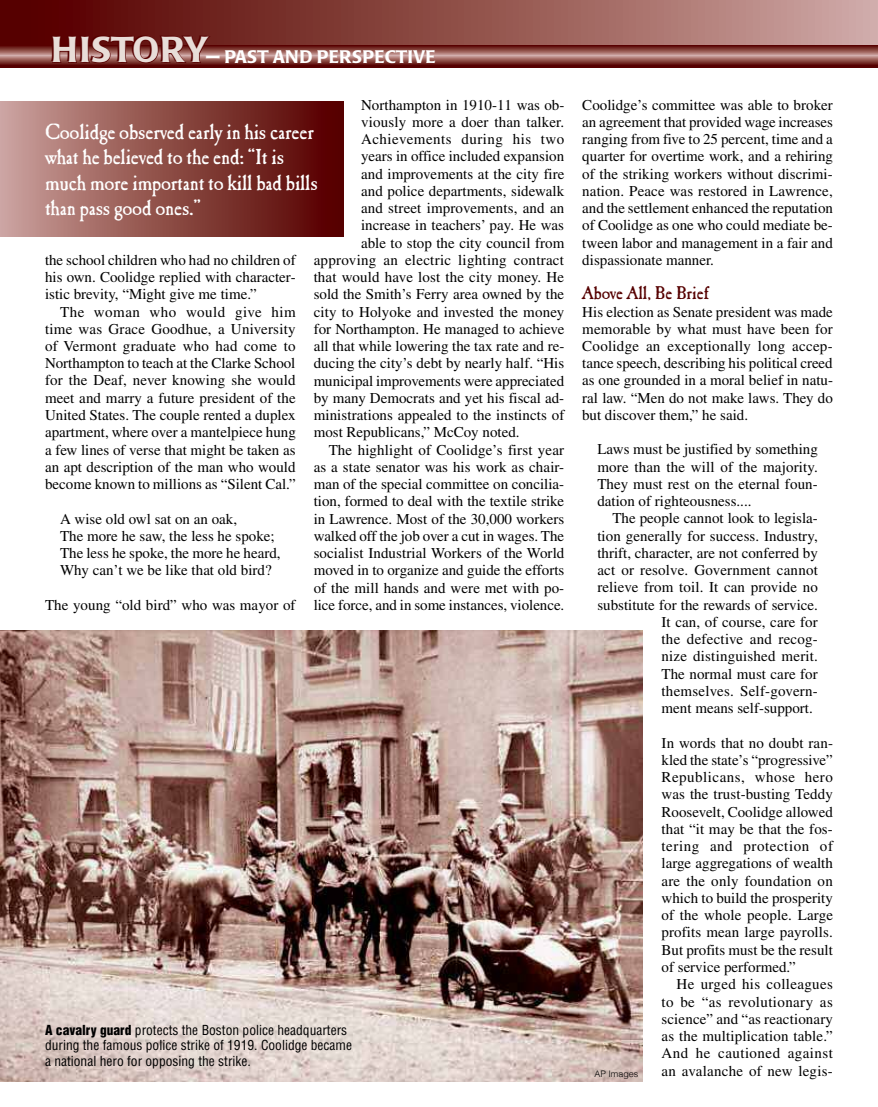
<style>
.page{position:relative;width:878px;height:1107px;background:#fff}
.page>*{position:absolute;margin:0;border:0;box-sizing:border-box;transform-origin:0 0}
.t1{font:21px/25.5px "Caslon Antique";letter-spacing:-.01em;color:#fff}
.t2{font:500 18px "Poppl Laudatio";color:#fff;scale:1.2 1}
.t3{font:18px "Caslon Antique";color:#560000}
.t4{font:15px/17.2px "Times";color:#000;text-align:justify}
.t5{font:15px "Times";letter-spacing:.02em;color:#000}
.t6{font:15px "Times";letter-spacing:.035em;color:#000}
.t7{font:condensed 13.5px/15.8px "Helvetica";color:#000}
.t8{font:300 9px "Helvetica";color:#000}
.s1{font-size:35.7px;color:#e8ddd8}
.s2{font-weight:900}
</style>
<div class="page">
<img style="left:0;top:630px;width:642px;height:452px">
<div style="left:0;top:0;width:878px;height:57px;background:linear-gradient(to right,#4f0000,#cea6a0)"></div>
<div style="left:0;top:101px;width:343px;height:136px;background:linear-gradient(to right,#c9a099,#520000)"></div>
<svg style="left:0;top:45px;width:878px;height:23px;background:#874540"></svg>
<svg style="left:52px;top:24px;width:159px;height:39px;background:#752a27"></svg>
<p class="t2" style="left:51px;top:49px;width:322px"><span class="s1">HISTORY</span>— PAST AND PERSPECTIVE</p>
<p class="t4" style="left:361px;top:97px;width:205px">Northampton in 1910-11 was ob-</p>
<p class="t4" style="left:361px;top:115px;width:205px">viously more a doer than talker.</p>
<p class="t6" style="left:361px;top:134px;width:205px">Achievements during his two</p>
<p class="t4" style="left:361px;top:149px;width:205px">years in office included expansion</p>
<p class="t4" style="left:361px;top:166px;width:205px">and improvements at the city fire</p>
<p class="t4" style="left:361px;top:184px;width:205px">and police departments, sidewalk</p>
<p class="t4" style="left:361px;top:201px;width:205px">and street improvements, and an</p>
<p class="t4" style="left:361px;top:218px;width:204px">increase in teachers’ pay. He was</p>
<p class="t4" style="left:361px;top:235px;width:205px">able to stop the city council from</p>
<p class="t5" style="left:314px;top:255px;width:252px">approving an electric lighting contract</p>
<p class="t4" style="left:314px;top:270px;width:252px">that would have lost the city money. He</p>
<p class="t4" style="left:314px;top:287px;width:252px">sold the Smith’s Ferry area owned by the</p>
<p class="t4" style="left:314px;top:304px;width:252px">city to Holyoke and invested the money</p>
<p class="t4" style="left:314px;top:322px;width:252px">for Northampton. He managed to achieve</p>
<p class="t4" style="left:314px;top:339px;width:252px">all that while lowering the tax rate and re-</p>
<p class="t4" style="left:314px;top:356px;width:252px">ducing the city’s debt by nearly half. “His</p>
<p class="t4" style="left:314px;top:373px;width:252px">municipal improvements were appreciated</p>
<p class="t4" style="left:314px;top:391px;width:252px">by many Democrats and yet his fiscal ad-</p>
<p class="t4" style="left:314px;top:408px;width:252px">ministrations appealed to the instincts of</p>
<p class="t4" style="left:314px;top:425px;width:207px">most Republicans,” McCoy noted.</p>
<p class="t4" style="left:328px;top:442px;width:237px">The highlight of Coolidge’s first year</p>
<p class="t4" style="left:314px;top:460px;width:252px">as a state senator was his work as chair-</p>
<p class="t4" style="left:314px;top:477px;width:252px">man of the special committee on concilia-</p>
<p class="t4" style="left:314px;top:494px;width:252px">tion, formed to deal with the textile strike</p>
<p class="t4" style="left:314px;top:511px;width:252px">in Lawrence. Most of the 30,000 workers</p>
<p class="t4" style="left:314px;top:529px;width:252px">walked off the job over a cut in wages. The</p>
<p class="t4" style="left:314px;top:546px;width:252px">socialist Industrial Workers of the World</p>
<p class="t4" style="left:314px;top:563px;width:252px">moved in to organize and guide the efforts</p>
<p class="t4" style="left:314px;top:580px;width:252px">of the mill hands and were met with po-</p>
<p class="t4" style="left:314px;top:598px;width:252px">lice force, and in some instances, violence.</p>
<h1 class="t1" style="left:45px;top:121px;width:274px">Coolidge observed early in his career what he believed to the end: “It is much more important to kill bad bills than pass good ones.”</h1>
<p class="t4" style="left:45px;top:253px;width:252px">the school children who had no children of his own. Coolidge replied with character&shy;istic brevity, “Might give me time.”</p>
<p class="t4" style="left:45px;top:304px;width:252px;text-indent:15px">The woman who would give him time was Grace Goodhue, a University of Vermont graduate who had come to Northampton to teach at the Clarke School for the Deaf, never knowing she would meet and marry a future president of the United States. The couple rented a duplex apartment, where over a mantelpiece hung a few lines of verse that might be taken as an apt description of the man who would become known to millions as “Silent Cal.”</p>
<p class="t4" style="left:60px;top:511px;width:222px;text-align:left">A wise old owl sat on an oak,<br>The more he saw, the less he spoke;<br>The less he spoke, the more he heard,<br>Why can’t we be like that old bird?</p>
<p class="t4" style="left:45px;top:598px;width:252px">The young “old bird” who was mayor of</p>
<p class="t7" style="left:45px;top:1022px;width:308px"><span class="s2">A cavalry guard</span> protects the Boston police headquarters during the famous police strike of 1919. Coolidge became a national hero for opposing the strike.</p>
<p class="t4" style="left:582px;top:97px;width:252px">Coolidge’s committee was able to broker an agreement that provided wage increases ranging from five to 25 percent, time and a quarter for overtime work, and a rehiring of the striking workers without discrimi&shy;nation. Peace was restored in Lawrence, and the settlement enhanced the reputation of Coolidge as one who could mediate be&shy;tween labor and management in a fair and dispassionate manner.</p>
<p class="t3" style="left:582px;top:286px;width:128px">Above All, Be Brief</p>
<p class="t4" style="left:582px;top:304px;width:252px">His election as Senate president was made memorable by what must have been for Coolidge an exceptionally long accep&shy;tance speech, describing his political creed as one grounded in a moral belief in natu&shy;ral law. “Men do not make laws. They do but discover them,” he said.</p>
<p class="t4" style="left:597px;top:442px;width:222px">Laws must be justified by something more than the will of the majority.<br>They must rest on the eternal foun&shy;dation of righteousness....</p>
<p class="t4" style="left:612px;top:511px;width:207px">The people cannot look to legisla-</p>
<p class="t4" style="left:597px;top:529px;width:222px">tion generally for success. Industry,</p>
<p class="t4" style="left:597px;top:546px;width:222px">thrift, character, are not conferred by</p>
<p class="t4" style="left:597px;top:563px;width:222px">act or resolve. Government cannot</p>
<p class="t4" style="left:597px;top:580px;width:222px">relieve from toil. It can provide no</p>
<p class="t4" style="left:597px;top:598px;width:222px">substitute for the rewards of service.</p>
<p class="t4" style="left:661px;top:615px;width:158px">It can, of course, care for</p>
<p class="t4" style="left:661px;top:632px;width:158px">the defective and recog-</p>
<p class="t4" style="left:661px;top:649px;width:158px">nize distinguished merit.</p>
<p class="t4" style="left:661px;top:667px;width:158px">The normal must care for</p>
<p class="t4" style="left:661px;top:684px;width:158px">themselves. Self-govern-</p>
<p class="t4" style="left:661px;top:701px;width:153px">ment means self-support.</p>
<p class="t4" style="left:661px;top:736px;width:173px">In words that no doubt ran&shy;kled the state’s “progressive” Republicans, whose hero was the trust-busting Teddy Roosevelt, Coolidge allowed that “it may be that the fos&shy;tering and protection of large aggregations of wealth are the only foundation on which to build the prosperity of the whole people. Large profits mean large payrolls.<br>But profits must be the result of service performed.”</p>
<p class="t4" style="left:661px;top:977px;width:173px;text-indent:15px">He urged his colleagues to be “as revolutionary as science” and “as reactionary as the multiplication table.” And he cautioned against an avalanche of new legis-</p>
<p class="t8" style="left:594px;top:1070px;width:46px">AP Images</p>
</div>
